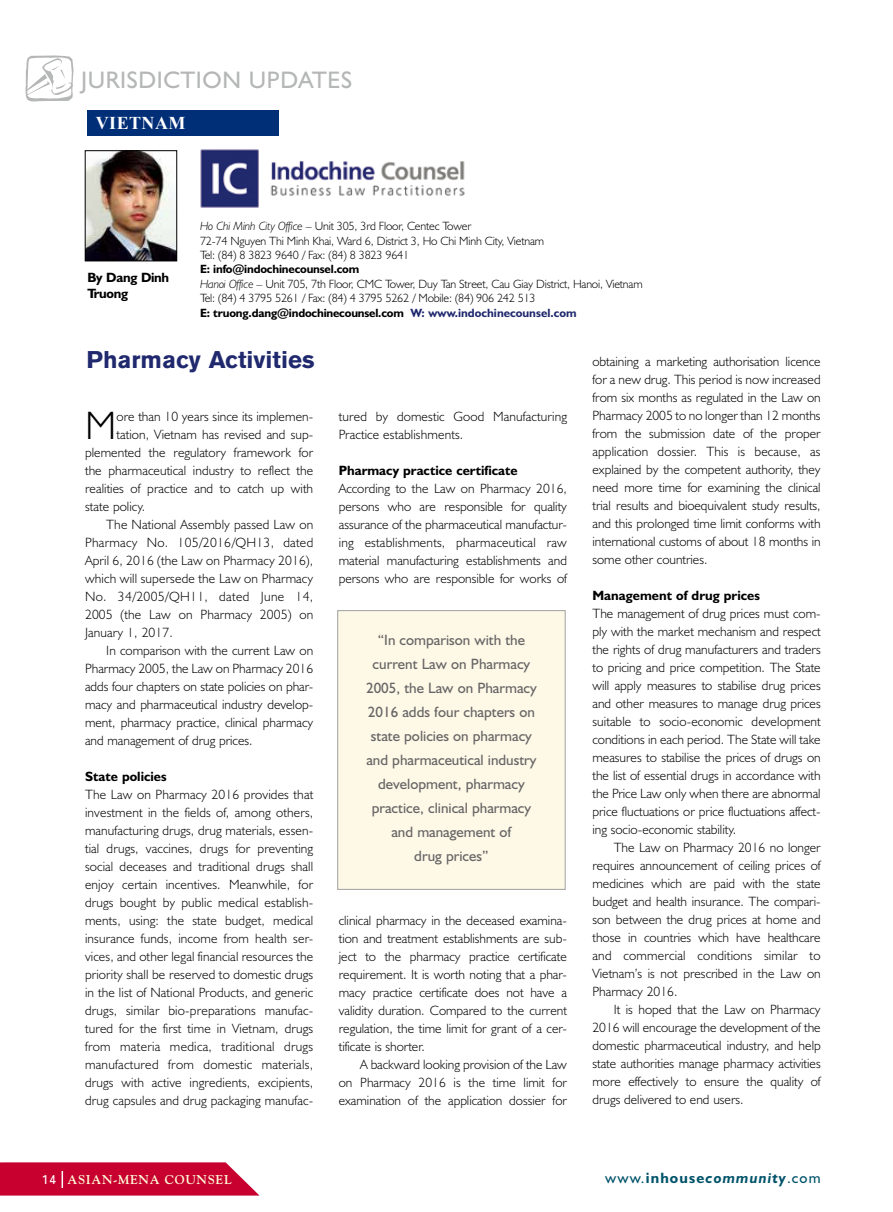
<style>
.page{position:relative;width:893px;height:1212px;background:#fff}
.page>*{position:absolute;margin:0;border:0;box-sizing:border-box;transform-origin:0 0}
.t1{font:300 39.9px "Humanist 521 BT";color:#000}
.t2{font:24px "Humanist 521 BT";letter-spacing:.025em;color:#b5b6b6}
.t3{font:700 24px "Akzidenz Grotesk Std";color:#20296e}
.t4{font:700 18px "Times New Roman";letter-spacing:.025em;color:#fff}
.t5{font:15px/24px "Humanist 521 BT";color:#666565;text-align:center}
.t6{font:italic 700 15px "Humanist 521 BT";letter-spacing:.075em;color:#00536a}
.t7{font:300 13.5px/18px "Humanist 521 BT";color:#000;text-align:justify}
.t8{font:700 13.5px "Humanist 521 BT";color:#000}
.t9{font:300 13.5px "Humanist 521 BT";letter-spacing:.02em;color:#000}
.t10{font:300 13.5px "Humanist 521 BT";letter-spacing:.025em;color:#000}
.t11{font:700 13.5px/16.2px "Humanist 521 BT";letter-spacing:-.02em;color:#000}
.t12{font:700 12.75px "Goudy";letter-spacing:.05em;color:#fffcd7}
.t13{font:300 12px/14.4px "Humanist 521 BT";letter-spacing:-.015em;color:#000}
.s1{font-style:italic}
.s2{font-weight:700}
.s3{font-weight:700;color:#20296e}
.s4{font-family:"Univers";font-weight:400;color:#fff}
.s5{font-weight:400;font-style:normal}
.s6{font-style:normal}
</style>
<div class="page">
<svg style="left:0;top:1162px;width:259px;height:33px;background:#cb1440"></svg>
<img style="left:87px;top:153px;width:88px;height:106px">
<div style="left:85px;top:151px;width:92px;height:110px;border:1px solid #000"></div>
<img style="left:200px;top:149px;width:265px;height:59px">
<div style="left:87px;top:110px;width:191px;height:25px;background:#002e77"></div>
<div style="left:338px;top:611px;width:227px;height:278px;background:#fef8e7"></div>
<div style="left:337px;top:610px;width:229px;height:280px;border:1px solid #9fa0a0"></div>
<svg style="left:25px;top:55px;width:49px;height:47px"></svg>
<h2 class="t2" style="left:81px;top:65px;width:273px">JURISDICTION UPDATES</h2>
<h3 class="t4" style="left:96px;top:113px;width:91px">VIETNAM</h3>
<p class="t11" style="left:87px;top:269px;width:83px">By Dang Dinh<br>Truong</p>
<p class="t13" style="left:200px;top:219px;width:346px"><span class="s1">Ho Chi Minh City Office</span> – Unit 305, 3rd Floor, Centec Tower<br>72-74 Nguyen Thi Minh Khai, Ward 6, District 3, Ho Chi Minh City, Vietnam<br>Tel: (84) 8 3823 9640 / Fax: (84) 8 3823 9641</p>
<p class="t13" style="left:200px;top:262px;width:444px"><span class="s2">E: info@indochinecounsel.com<br></span><span class="s1">Hanoi Office</span> – Unit 705, 7th Floor, CMC Tower, Duy Tan Street, Cau Giay District, Hanoi, Vietnam Tel: (84) 4 3795 5261 / Fax: (84) 4 3795 5262 / Mobile: (84) 906 242 513<br><span class="s2">E: truong.dang@indochinecounsel.com</span> <span class="s3">W: www.indochinecounsel.com</span></p>
<h2 class="t3" style="left:87px;top:346px;width:230px">Pharmacy Activities</h2>
<h1 class="t1" style="left:85px;top:400px;width:33px">M</h1>
<p class="t7" style="left:116px;top:407px;width:198px">ore than 10 years since its implemen-</p>
<p class="t7" style="left:116px;top:425px;width:198px">tation, Vietnam has revised and sup-</p>
<p class="t7" style="left:85px;top:443px;width:230px">plemented the regulatory framework for</p>
<p class="t7" style="left:85px;top:461px;width:230px">the pharmaceutical industry to reflect the</p>
<p class="t7" style="left:85px;top:479px;width:230px">realities of practice and to catch up with</p>
<p class="t7" style="left:85px;top:497px;width:62px">state policy.</p>
<p class="t7" style="left:106px;top:515px;width:208px">The National Assembly passed Law on</p>
<p class="t9" style="left:85px;top:534px;width:230px">Pharmacy No. 105/2016/QH13, dated</p>
<p class="t7" style="left:85px;top:551px;width:230px">April 6, 2016 (the Law on Pharmacy 2016),</p>
<p class="t7" style="left:85px;top:569px;width:230px">which will supersede the Law on Pharmacy</p>
<p class="t10" style="left:85px;top:588px;width:230px">No. 34/2005/QH11, dated June 14,</p>
<p class="t7" style="left:85px;top:605px;width:230px">2005 (the Law on Pharmacy 2005) on</p>
<p class="t7" style="left:85px;top:623px;width:89px">January 1, 2017.</p>
<p class="t7" style="left:106px;top:641px;width:208px">In comparison with the current Law on</p>
<p class="t7" style="left:85px;top:659px;width:230px">Pharmacy 2005, the Law on Pharmacy 2016</p>
<p class="t7" style="left:85px;top:677px;width:230px">adds four chapters on state policies on phar-</p>
<p class="t7" style="left:85px;top:695px;width:230px">macy and pharmaceutical industry develop-</p>
<p class="t7" style="left:85px;top:713px;width:230px">ment, pharmacy practice, clinical pharmacy</p>
<p class="t7" style="left:85px;top:731px;width:169px">and management of drug prices.</p>
<p class="t8" style="left:85px;top:767px;width:83px">State policies</p>
<p class="t7" style="left:85px;top:785px;width:230px">The Law on Pharmacy 2016 provides that investment in the fields of, among others, manufacturing drugs, drug materials, essen&shy;tial drugs, vaccines, drugs for preventing social deceases and traditional drugs shall enjoy certain incentives. Meanwhile, for drugs bought by public medical establish&shy;ments, using: the state budget, medical insurance funds, income from health ser&shy;vices, and other legal financial resources the priority shall be reserved to domestic drugs in the list of National Products, and generic drugs, similar bio-preparations manufac&shy;tured for the first time in Vietnam, drugs from materia medica, traditional drugs manufactured from domestic materials, drugs with active ingredients, excipients, drug capsules and drug packaging manufac-</p>
<p class="t7" style="left:339px;top:407px;width:230px">tured by domestic Good Manufacturing<br>Practice establishments.</p>
<p class="t8" style="left:339px;top:462px;width:180px">Pharmacy practice certificate</p>
<p class="t7" style="left:339px;top:479px;width:230px">According to the Law on Pharmacy 2016, persons who are responsible for quality assurance of the pharmaceutical manufactur&shy;ing establishments, pharmaceutical raw material manufacturing establishments and persons who are responsible for works of</p>
<p class="t5" style="left:366px;top:627px;width:172px">“In comparison with the current Law on Pharmacy<br>2005, the Law on Pharmacy<br>2016 adds four chapters on state policies on pharmacy and pharmaceutical industry development, pharmacy practice, clinical pharmacy and management of<br>drug prices”</p>
<p class="t7" style="left:339px;top:911px;width:230px">clinical pharmacy in the deceased examina&shy;tion and treatment establishments are sub&shy;ject to the pharmacy practice certificate requirement. It is worth noting that a phar&shy;macy practice certificate does not have a validity duration. Compared to the current regulation, the time limit for grant of a cer&shy;tificate is shorter.</p>
<p class="t7" style="left:339px;top:1055px;width:230px;text-indent:21px">A backward looking provision of the Law on Pharmacy 2016 is the time limit for examination of the application dossier for</p>
<p class="t7" style="left:592px;top:353px;width:230px">obtaining a marketing authorisation licence for a new drug. This period is now increased from six months as regulated in the Law on Pharmacy 2005 to no longer than 12 months from the submission date of the proper application dossier. This is because, as explained by the competent authority, they need more time for examining the clinical trial results and bioequivalent study results, and this prolonged time limit conforms with international customs of about 18 months in some other countries.</p>
<p class="t8" style="left:592px;top:587px;width:169px">Management of drug prices</p>
<p class="t7" style="left:592px;top:605px;width:230px">The management of drug prices must com&shy;ply with the market mechanism and respect the rights of drug manufacturers and traders to pricing and price competition. The State will apply measures to stabilise drug prices and other measures to manage drug prices suitable to socio-economic development conditions in each period. The State will take measures to stabilise the prices of drugs on the list of essential drugs in accordance with the Price Law only when there are abnormal price fluctuations or price fluctuations affect&shy;ing socio-economic stability.</p>
<p class="t7" style="left:592px;top:838px;width:230px;text-indent:21px">The Law on Pharmacy 2016 no longer requires announcement of ceiling prices of medicines which are paid with the state budget and health insurance. The compari&shy;son between the drug prices at home and those in countries which have healthcare and commercial conditions similar to Vietnam’s is not prescribed in the Law on Pharmacy 2016.</p>
<p class="t7" style="left:592px;top:1000px;width:230px;text-indent:21px">It is hoped that the Law on Pharmacy 2016 will encourage the development of the domestic pharmaceutical industry, and help state authorities manage pharmacy activities more effectively to ensure the quality of drugs delivered to end users.</p>
<p class="t12" style="left:42px;top:1172px;width:192px"><span class="s4">14</span> ASIAN-MENA COUNSEL</p>
<p class="t6" style="left:605px;top:1169px;width:217px"><span class="s5">www.</span><span class="s6">inhouse</span>community<span class="s5">.com</span></p>
</div>
